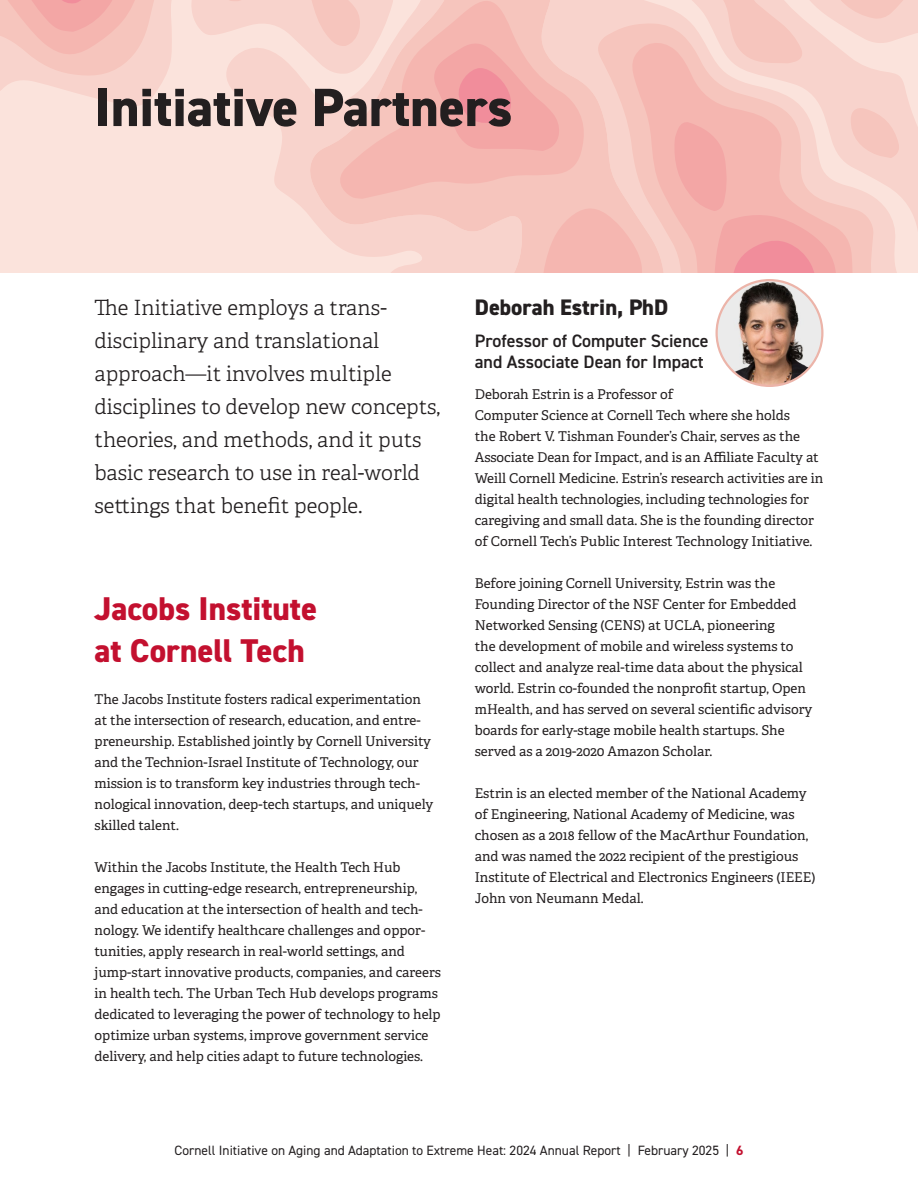
<style>
.page{position:relative;width:918px;height:1188px;background:#fff}
.page>*{position:absolute;margin:0;border:0;box-sizing:border-box;transform-origin:0 0}
.H1_Section{font:800 54px "DIN2014";color:#231f20}
.t1{font:800 33px/42px "DIN2014";color:#c3102f}
.BIO_Name{font:800 22.5px "DIN2014";color:#231f20}
.BODY_Intro{font:300 21px/33px "Adelle";color:#231f20}
.BIOs_Title{font:600 18px/21px "DIN2014";color:#231f20}
.BODY{font:13.5px/21px "Adelle";color:#231f20}
.t2{font:13.5px "DIN2014";color:#231f20}
.s1{font-weight:700;color:#c3102f}
</style>
<div class="page">
<div style="left:0;top:0;width:918px;height:273px;background:#fbe3dc"></div>
<svg style="left:257px;top:0;width:661px;height:273px"></svg>
<svg style="left:283px;top:0;width:386px;height:273px;fill:#f8d3cc"></svg>
<svg style="left:596px;top:23px;width:280px;height:250px;fill:#f8d3cc"></svg>
<svg style="left:700px;top:0;width:218px;height:63px"></svg>
<svg style="left:853px;top:106px;width:47px;height:52px"></svg>
<svg style="left:335px;top:0;width:251px;height:199px"></svg>
<svg style="left:631px;top:38px;width:222px;height:235px"></svg>
<svg style="left:541px;top:205px;width:102px;height:68px;background:#f5bbb4"></svg>
<svg style="left:432px;top:41px;width:128px;height:110px;background:#f3a9a9"></svg>
<svg style="left:0;top:0;width:395px;height:107px"></svg>
<svg style="left:673px;top:121px;width:165px;height:152px;background:#f4b4b0"></svg>
<img style="left:717px;top:280px;width:105px;height:106px;border-radius:53px">
<div style="left:716px;top:279px;width:108px;height:108px;border:2px solid #ecb4a9;border-radius:50%"></div>
<p class="H1_Section" style="left:94px;top:72px;width:419px">Initiative Partners</p>
<p class="BODY_Intro" style="left:94px;top:291px;width:347px">The Initiative employs a trans&shy;disciplinary and translational approach—it involves multiple disciplines to develop new concepts, theories, and methods, and it puts basic research to use in real-world settings that benefit people.</p>
<h2 class="t1" style="left:94px;top:587px;width:224px">Jacobs Institute at Cornell Tech</h2>
<p class="BODY" style="left:94px;top:688px;width:340px">The Jacobs Institute fosters radical experimentation at the intersection of research, education, and entre&shy;preneurship. Established jointly by Cornell University and the Technion-Israel Institute of Technology, our mission is to transform key industries through tech&shy;nological innovation, deep-tech startups, and uniquely skilled talent.</p>
<p class="BODY" style="left:94px;top:856px;width:348px">Within the Jacobs Institute, the Health Tech Hub engages in cutting-edge research, entrepreneurship, and education at the intersection of health and tech&shy;nology. We identify healthcare challenges and oppor&shy;tunities, apply research in real-world settings, and jump-start innovative products, companies, and careers in health tech. The Urban Tech Hub develops programs dedicated to leveraging the power of technology to help optimize urban systems, improve government service delivery, and help cities adapt to future technologies.</p>
<p class="BIO_Name" style="left:475px;top:292px;width:195px">Deborah Estrin, PhD</p>
<p class="BIOs_Title" style="left:475px;top:329px;width:235px">Professor of Computer Science and Associate Dean for Impact</p>
<p class="BODY" style="left:475px;top:383px;width:350px">Deborah Estrin is a Professor of<br>Computer Science at Cornell Tech where she holds<br>the Robert V. Tishman Founder’s Chair, serves as the Associate Dean for Impact, and is an Affiliate Faculty at Weill Cornell Medicine. Estrin’s research activities are in digital health technologies, including technologies for caregiving and small data. She is the founding director of Cornell Tech’s Public Interest Technology Initiative.</p>
<p class="BODY" style="left:475px;top:572px;width:339px">Before joining Cornell University, Estrin was the Founding Director of the NSF Center for Embedded Networked Sensing (CENS) at UCLA, pioneering<br>the development of mobile and wireless systems to collect and analyze real-time data about the physical world. Estrin co-founded the nonprofit startup, Open mHealth, and has served on several scientific advisory boards for early-stage mobile health startups. She served as a 2019-2020 Amazon Scholar.</p>
<p class="BODY" style="left:475px;top:782px;width:342px">Estrin is an elected member of the National Academy of Engineering, National Academy of Medicine, was chosen as a 2018 fellow of the MacArthur Foundation, and was named the 2022 recipient of the prestigious Institute of Electrical and Electronics Engineers (IEEE)<br>John von Neumann Medal.</p>
<p class="t2" style="left:175px;top:1142px;width:570px">Cornell Initiative on Aging and Adaptation to Extreme Heat: 2024 Annual Report | February 2025 | <span class="s1">6</span></p>
</div>
